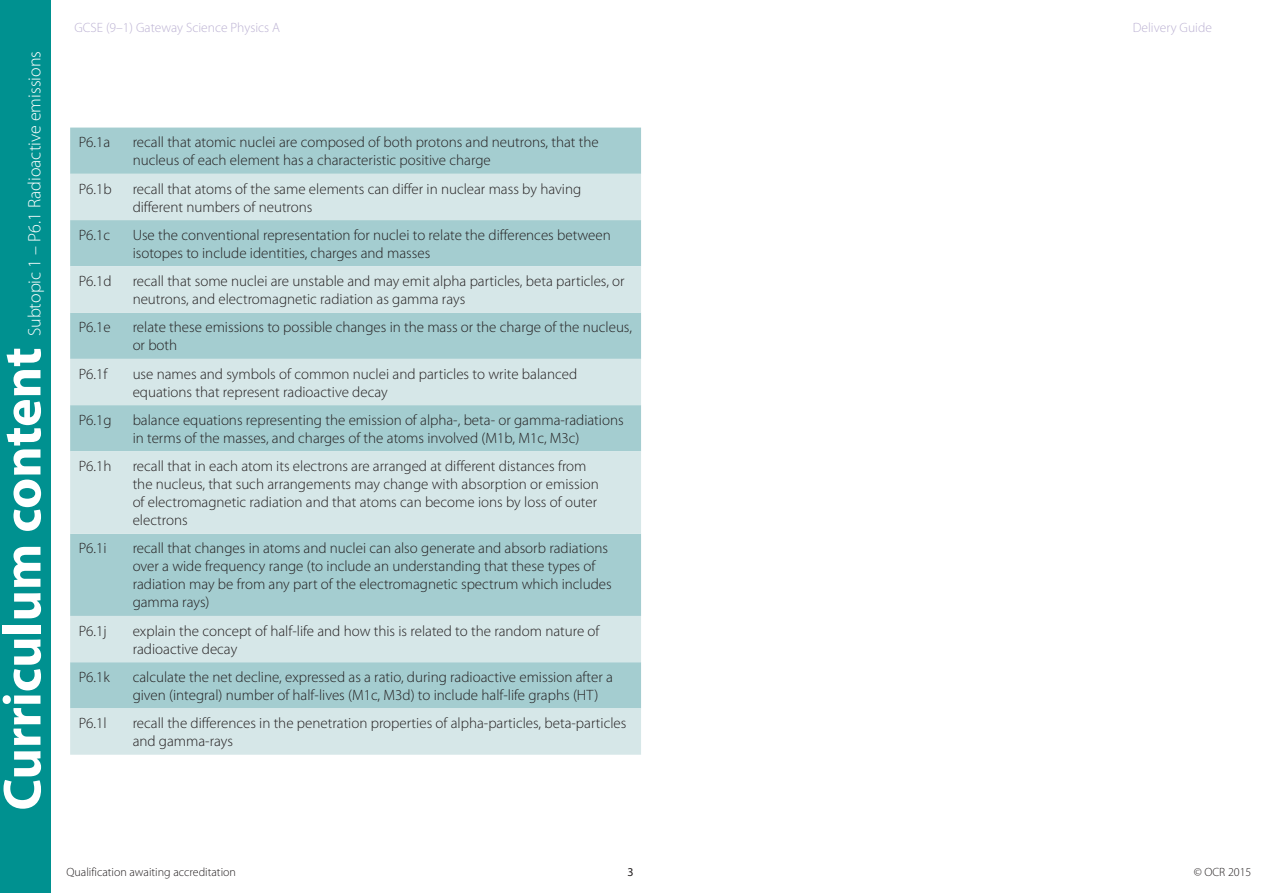
<style>
.page{position:relative;width:1263px;height:893px;background:#fff}
.page>*{position:absolute;margin:0;border:0;box-sizing:border-box;transform-origin:0 0}
.Left_heading_white{font:700 54px "Myriad Pro";color:#fff}
.Left_heading_white-2{font:300 18px "Myriad Pro";color:#fff}
.body{font:300 15px/18px "Myriad Pro";color:#231f20}
.t1{font:300 13.5px "Myriad Pro";color:#bcb2d3}
.t2{font:300 12px "Myriad Pro";color:#231f20}
.t3{font:12px "Myriad Pro";color:#231f20}
</style>
<div class="page">
<div style="left:0;top:0;width:51px;height:893px;background:#009190"></div>
<div style="left:70px;top:128px;width:571px;height:46px;background:#a4cdd0"></div>
<svg style="left:70px;top:174px;width:571px;height:581px;background:#bfdbdd"></svg>
<p class="Left_heading_white-2" style="left:25px;top:336px;width:287px;rotate:-90deg">Subtopic 1 – P6.1 Radioactive emissions</p>
<p class="Left_heading_white" style="left:-13px;top:811px;width:465px;rotate:-90deg">Curriculum content</p>
<p class="t1" style="left:74px;top:21px;width:207px">GCSE (9–1) Gateway Science Physics A</p>
<p class="t1" style="left:1133px;top:21px;width:81px">Delivery Guide</p>
<h4 class="body" style="left:79px;top:134px;width:33px">P6.1a</h4>
<h4 class="body" style="left:133px;top:134px;width:468px">recall that atomic nuclei are composed of both protons and neutrons, that the nucleus of each element has a characteristic positive charge</h4>
<h4 class="body" style="left:79px;top:180px;width:35px">P6.1b</h4>
<h4 class="body" style="left:133px;top:180px;width:450px">recall that atoms of the same elements can differ in nuclear mass by having different numbers of neutrons</h4>
<h4 class="body" style="left:79px;top:226px;width:33px">P6.1c</h4>
<h4 class="body" style="left:133px;top:226px;width:480px">Use the conventional representation for nuclei to relate the differences between isotopes to include identities, charges and masses</h4>
<h4 class="body" style="left:79px;top:272px;width:34px">P6.1d</h4>
<h4 class="body" style="left:133px;top:272px;width:493px">recall that some nuclei are unstable and may emit alpha particles, beta particles, or neutrons, and electromagnetic radiation as gamma rays</h4>
<h4 class="body" style="left:79px;top:319px;width:34px">P6.1e</h4>
<h4 class="body" style="left:133px;top:319px;width:501px">relate these emissions to possible changes in the mass or the charge of the nucleus, or both</h4>
<h4 class="body" style="left:79px;top:365px;width:30px">P6.1f</h4>
<h4 class="body" style="left:133px;top:365px;width:446px">use names and symbols of common nuclei and particles to write balanced equations that represent radioactive decay</h4>
<h4 class="body" style="left:79px;top:411px;width:34px">P6.1g</h4>
<h4 class="body" style="left:133px;top:411px;width:492px">balance equations representing the emission of alpha-, beta- or gamma-radiations in terms of the masses, and charges of the atoms involved (M1b, M1c, M3c)</h4>
<h4 class="body" style="left:79px;top:457px;width:34px">P6.1h</h4>
<h4 class="body" style="left:133px;top:457px;width:468px">recall that in each atom its electrons are arranged at different distances from the nucleus, that such arrangements may change with absorption or emission of electromagnetic radiation and that atoms can become ions by loss of outer electrons</h4>
<h4 class="body" style="left:79px;top:540px;width:29px">P6.1i</h4>
<h4 class="body" style="left:133px;top:540px;width:481px">recall that changes in atoms and nuclei can also generate and absorb radiations over a wide frequency range (to include an understanding that these types of radiation may be from any part of the electromagnetic spectrum which includes gamma rays)</h4>
<h4 class="body" style="left:79px;top:622px;width:29px">P6.1j</h4>
<h4 class="body" style="left:133px;top:622px;width:468px">explain the concept of half-life and how this is related to the random nature of radioactive decay</h4>
<h4 class="body" style="left:79px;top:668px;width:33px">P6.1k</h4>
<h4 class="body" style="left:133px;top:668px;width:482px">calculate the net decline, expressed as a ratio, during radioactive emission after a given (integral) number of half-lives (M1c, M3d) to include half-life graphs (HT)</h4>
<h4 class="body" style="left:79px;top:714px;width:29px">P6.1l</h4>
<h4 class="body" style="left:133px;top:714px;width:495px">recall the differences in the penetration properties of alpha-particles, beta-particles and gamma-rays</h4>
<p class="t2" style="left:67px;top:866px;width:171px">Qualification awaiting accreditation</p>
<p class="t3" style="left:627px;top:865px;width:8px">3</p>
<p class="t2" style="left:1194px;top:866px;width:59px">© OCR 2015</p>
</div>
